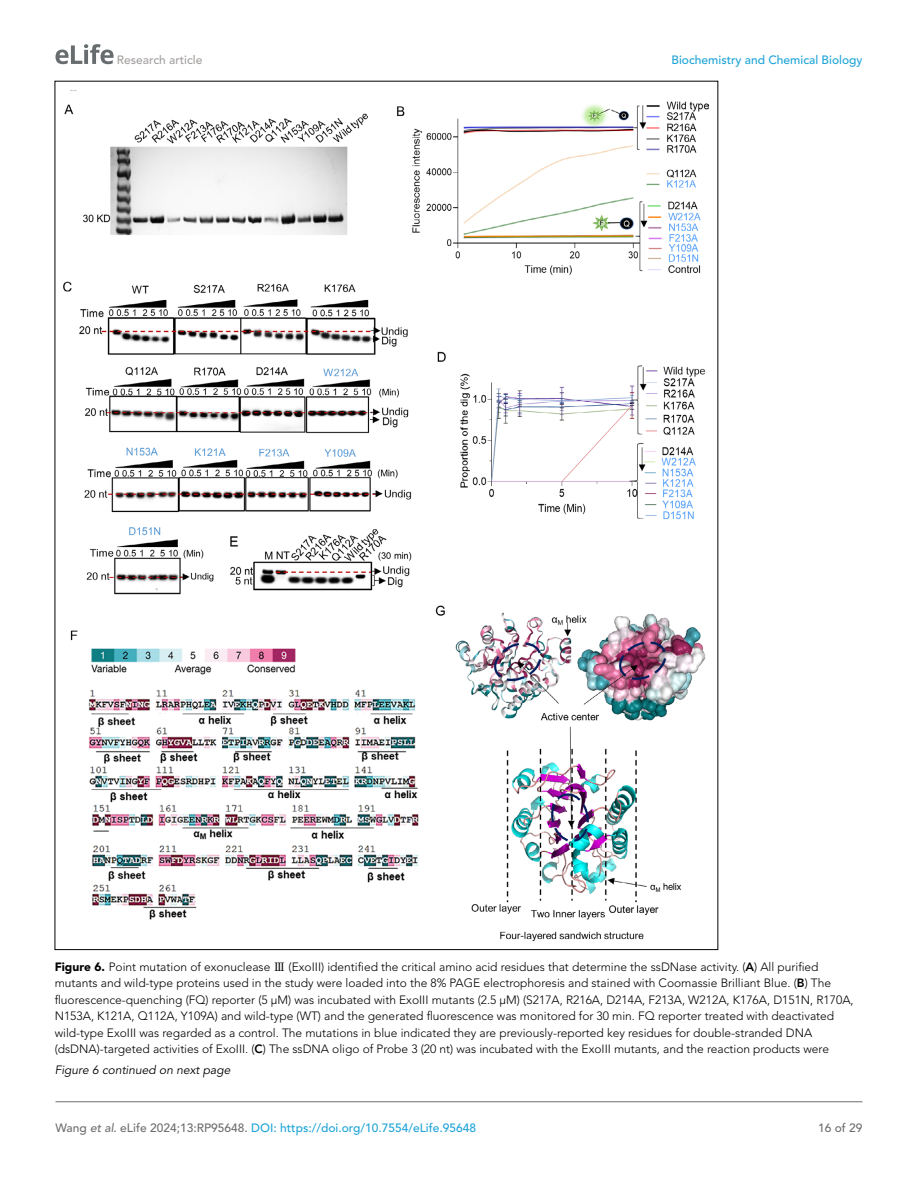
<style>
.page{position:relative;width:918px;height:1188px;background:#fff}
.page>*{position:absolute;margin:0;border:0;box-sizing:border-box;transform-origin:0 0}
.t1{font:300 12px/16.5px "Avenir LT Std";color:#000}
.t2{font:500 12px "Avenir LT Std";color:#1ea4d7}
.t3{font:italic 12px "Avenir LT Std";color:#000}
.t4{font:500 12px "Avenir LT Std";color:#a3a09f}
.t5{font:500 12px "Avenir LT Std";color:#6e6e70}
.s1{font-weight:900}
.s2{font-family:"MS Mincho";font-weight:400}
.s3{font-weight:800}
.s4{color:#6e6e70}
.s5{font-style:italic;color:#6e6e70}
</style>
<div class="page">
<svg style="left:56px;top:44px;width:58px;height:20px"></svg>
<hr style="left:56px;top:1101px;width:806px;height:1px;background:#6e6e70">
<img style="left:64px;top:90px;width:645px;height:851px">
<p class="t4" style="left:117px;top:53px;width:87px">Research article</p>
<p class="t2" style="left:672px;top:53px;width:192px">Biochemistry and Chemical Biology</p>
<p class="t1" style="left:55px;top:958px;width:800px"><span class="s1">Figure 6.</span> Point mutation of exonuclease <span class="s2">Ⅲ</span> (ExoIII) identified the critical amino acid residues that determine the ssDNase activity. (<span class="s3">A</span>) All purified mutants and wild-type proteins used in the study were loaded into the 8% PAGE electrophoresis and stained with Coomassie Brilliant Blue. (<span class="s3">B</span>) The fluorescence-quenching (FQ) reporter (5 µM) was incubated with ExoIII mutants (2.5 µM) (S217A, R216A, D214A, F213A, W212A, K176A, D151N, R170A, N153A, K121A, Q112A, Y109A) and wild-type (WT) and the generated fluorescence was monitored for 30 min. FQ reporter treated with deactivated wild-type ExoIII was regarded as a control. The mutations in blue indicated they are previously-reported key residues for double-stranded DNA (dsDNA)-targeted activities of ExoIII. (<span class="s3">C</span>) The ssDNA oligo of Probe 3 (20 nt) was incubated with the ExoIII mutants, and the reaction products were</p>
<p class="t3" style="left:55px;top:1063px;width:177px">Figure 6 continued on next page</p>
<p class="t2" style="left:56px;top:1121px;width:422px"><span class="s4">Wang</span> <span class="s5">et al</span><span class="s4">. eLife 2024;13:RP95648.</span> DOI: https://doi.org/10.7554/eLife.95648</p>
<p class="t5" style="left:818px;top:1121px;width:46px">16 of 29</p>
</div>
